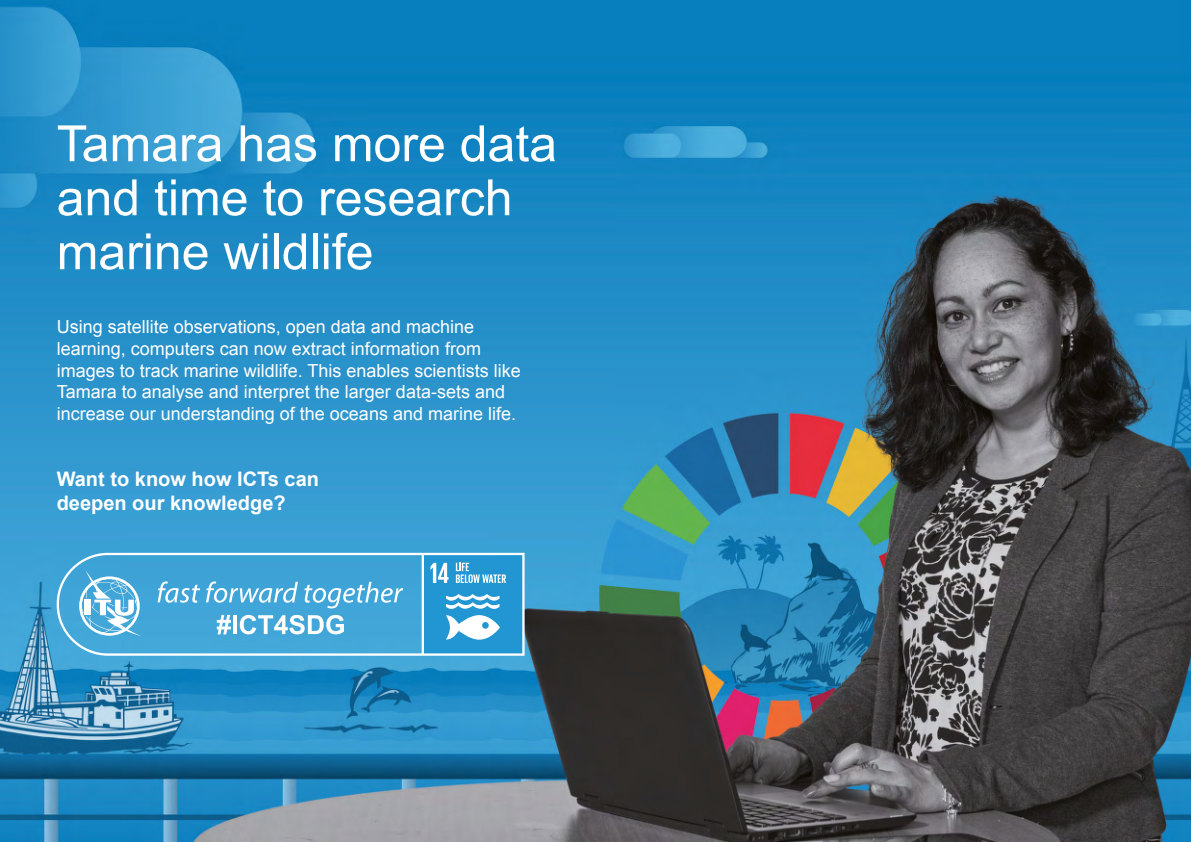
<style>
.page{position:relative;width:1191px;height:842px;background:#fff}
.page>*{position:absolute;margin:0;border:0;box-sizing:border-box;transform-origin:0 0}
.SDGs-title-left{font:50px/54px "Arial";color:#fff}
.SDGs-slogan-left{font:700 20px/24px "Arial";color:#fff}
.SDGs-text-left{font:18px/21.6px "Arial";color:#fff}
</style>
<div class="page">
<img style="left:0;top:0;width:1191px;height:842px">
<svg style="left:57px;top:553px;width:467px;height:103px;background:#5ab1dc"></svg>
<p class="SDGs-title-left" style="left:57px;top:117px;width:502px">Tamara has more data and time to research marine wildlife</p>
<p class="SDGs-text-left" style="left:57px;top:316px;width:465px">Using satellite observations, open data and machine learning, computers can now extract information from images to track marine wildlife. This enables scientists like Tamara to analyse and interpret the larger data‑sets and increase our understanding of the oceans and marine life.</p>
<p class="SDGs-slogan-left" style="left:57px;top:468px;width:264px">Want to know how ICTs can deepen our knowledge?</p>
</div>
